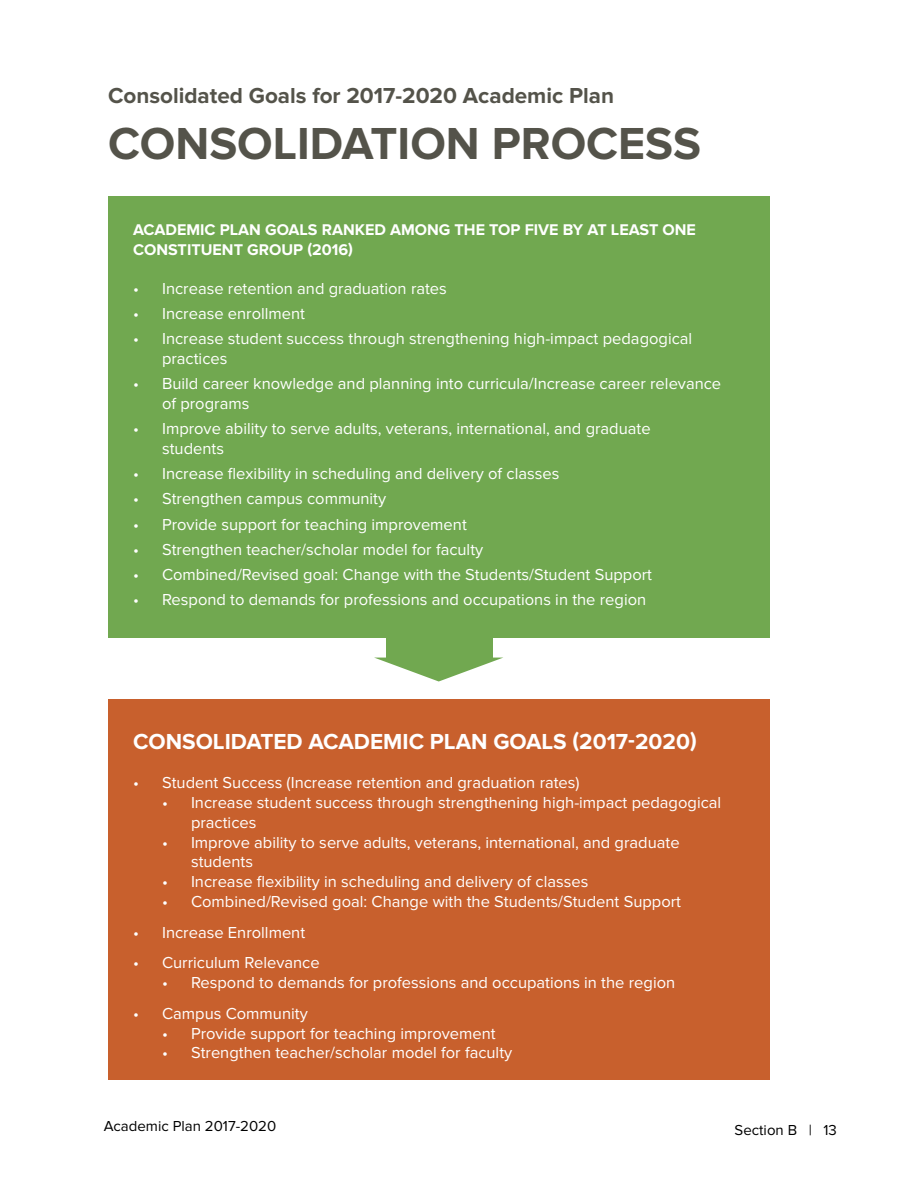
<style>
.page{position:relative;width:918px;height:1188px;background:#fff}
.page>*{position:absolute;margin:0;border:0;box-sizing:border-box;transform-origin:0 0}
.t1{font:700 46.5px "Proxima Nova";color:#54534a}
.t2{font:700 22.5px "Proxima Nova";color:#54534a}
.t3{font:700 22.5px "Proxima Nova";color:#fff}
.t4{font:16.5px/19.8px "Proxima Nova";color:#fff}
.t5{font:700 16.05px/19.4px "Proxima Nova";color:#fff}
.t6{font:15px "Proxima Nova";color:#000}
</style>
<div class="page">
<div style="left:108px;top:700px;width:661px;height:380px;background:#c8602d"></div>
<div style="left:108px;top:197px;width:661px;height:441px;background:#71a850"></div>
<div style="left:386px;top:631px;width:106px;height:28px;background:#71a850"></div>
<svg style="left:375px;top:658px;width:127px;height:24px"></svg>
<h2 class="t2" style="left:108px;top:83px;width:508px">Consolidated Goals for 2017-2020 Academic Plan</h2>
<h1 class="t1" style="left:108px;top:117px;width:595px">CONSOLIDATION PROCESS</h1>
<p class="t5" style="left:133px;top:221px;width:564px">ACADEMIC PLAN GOALS RANKED AMONG THE TOP FIVE BY AT LEAST ONE<br>CONSTITUENT GROUP (2016)</p>
<p class="t4" style="left:133px;top:279px;width:315px">• Increase retention and graduation rates</p>
<p class="t4" style="left:133px;top:304px;width:174px">• Increase enrollment</p>
<p class="t4" style="left:162px;top:329px;width:532px;text-indent:-29px">• Increase student success through strengthening high-impact pedagogical practices</p>
<p class="t4" style="left:162px;top:374px;width:561px;text-indent:-29px">• Build career knowledge and planning into curricula/Increase career relevance of programs</p>
<p class="t4" style="left:162px;top:419px;width:490px;text-indent:-29px">• Improve ability to serve adults, veterans, international, and graduate students</p>
<p class="t4" style="left:133px;top:464px;width:428px">• Increase flexibility in scheduling and delivery of classes</p>
<p class="t4" style="left:133px;top:489px;width:255px">• Strengthen campus community</p>
<p class="t4" style="left:133px;top:514px;width:335px">• Provide support for teaching improvement</p>
<p class="t4" style="left:133px;top:540px;width:352px">• Strengthen teacher/scholar model for faculty</p>
<p class="t4" style="left:133px;top:565px;width:521px">• Combined/Revised goal: Change with the Students/Student Support</p>
<p class="t4" style="left:133px;top:590px;width:515px">• Respond to demands for professions and occupations in the region</p>
<h2 class="t3" style="left:133px;top:729px;width:565px">CONSOLIDATED ACADEMIC PLAN GOALS (2017-2020)</h2>
<p class="t4" style="left:133px;top:773px;width:448px">• Student Success (Increase retention and graduation rates)</p>
<p class="t4" style="left:191px;top:793px;width:532px;text-indent:-29px">• Increase student success through strengthening high-impact pedagogical practices</p>
<p class="t4" style="left:191px;top:833px;width:490px;text-indent:-29px">• Improve ability to serve adults, veterans, international, and graduate students</p>
<p class="t4" style="left:162px;top:872px;width:428px">• Increase flexibility in scheduling and delivery of classes</p>
<p class="t4" style="left:162px;top:892px;width:521px">• Combined/Revised goal: Change with the Students/Student Support</p>
<p class="t4" style="left:133px;top:923px;width:174px">• Increase Enrollment</p>
<p class="t4" style="left:133px;top:953px;width:188px">• Curriculum Relevance</p>
<p class="t4" style="left:162px;top:973px;width:515px">• Respond to demands for professions and occupations in the region</p>
<p class="t4" style="left:133px;top:1004px;width:176px">• Campus Community</p>
<p class="t4" style="left:162px;top:1023px;width:335px">• Provide support for teaching improvement</p>
<p class="t4" style="left:162px;top:1043px;width:352px">• Strengthen teacher/scholar model for faculty</p>
<p class="t6" style="left:104px;top:1118px;width:174px">Academic Plan 2017-2020</p>
<p class="t6" style="left:735px;top:1122px;width:104px">Section B | 13</p>
</div>
